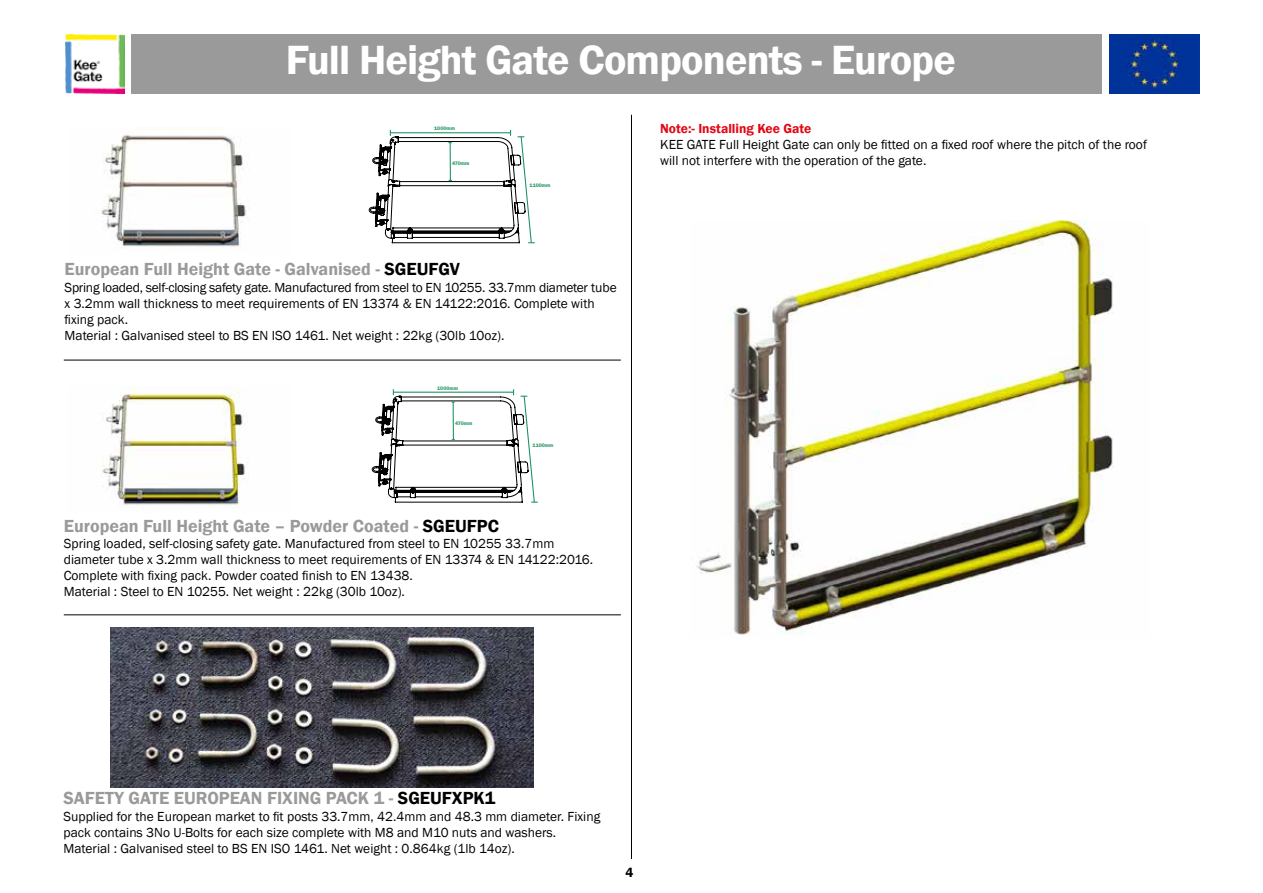
<style>
.page{position:relative;width:1263px;height:893px;background:#fff}
.page>*{position:absolute;margin:0;border:0;box-sizing:border-box;transform-origin:0 0}
.t1{font:600 42px "Franklin Gothic";letter-spacing:-.02em;color:#fff}
.t2{font:600 18px "Franklin Gothic";color:#9b9a9a}
.t3{font:13.5px/16.2px "Franklin Gothic";color:#000}
.t4{font:600 13.5px "Franklin Gothic";color:#e30613}
.t5{font:600 13.5px "Franklin Gothic";color:#000}
.t6{font:600 5.25px "Franklin Gothic";color:#1a915e}
.s1{color:#000}
</style>
<div class="page">
<div style="left:131px;top:34px;width:1068px;height:60px;background:#9b9a9a"></div>
<img style="left:66px;top:34px;width:59px;height:60px">
<div style="left:1102px;top:33px;width:97px;height:62px;background:#fff"></div>
<img style="left:1110px;top:34px;width:89px;height:60px">
<img style="left:697px;top:221px;width:416px;height:414px">
<hr style="left:631px;top:115px;width:1px;height:744px;background:#000">
<hr style="left:64px;top:360px;width:557px;height:1px;background:#000">
<hr style="left:64px;top:614px;width:557px;height:1px;background:#000">
<img style="left:101px;top:127px;width:145px;height:122px">
<svg style="left:368px;top:130px;width:167px;height:114px"></svg>
<svg style="left:371px;top:389px;width:167px;height:114px"></svg>
<img style="left:102px;top:387px;width:147px;height:121px">
<img style="left:110px;top:627px;width:423px;height:160px">
<h1 class="t1" style="left:286px;top:34px;width:671px">Full Height Gate Components - Europe</h1>
<p class="t6" style="left:434px;top:125px;width:22px">1000mm</p>
<p class="t6" style="left:452px;top:160px;width:19px">470mm</p>
<p class="t6" style="left:530px;top:182px;width:22px">1100mm</p>
<h2 class="t2" style="left:65px;top:258px;width:397px">European Full Height Gate - Galvanised - <span class="s1">SGEUFGV</span></h2>
<p class="t3" style="left:65px;top:279px;width:554px">Spring loaded, self-closing safety gate. Manufactured from steel to EN 10255. 33.7mm diameter tube x 3.2mm wall thickness to meet requirements of EN 13374 &amp; EN 14122:2016. Complete with fixing pack.<br>Material : Galvanised steel to BS EN ISO 1461. Net weight : 22kg (30lb 10oz).</p>
<p class="t6" style="left:437px;top:385px;width:22px">1000mm</p>
<p class="t6" style="left:455px;top:420px;width:19px">470mm</p>
<p class="t6" style="left:533px;top:442px;width:22px">1100mm</p>
<h2 class="t2" style="left:64px;top:514px;width:437px">European Full Height Gate – Powder Coated - <span class="s1">SGEUFPC</span></h2>
<p class="t3" style="left:64px;top:535px;width:531px">Spring loaded, self-closing safety gate. Manufactured from steel to EN 10255 33.7mm diameter tube x 3.2mm wall thickness to meet requirements of EN 13374 &amp; EN 14122:2016.<br>Complete with fixing pack. Powder coated finish to EN 13438.<br>Material : Steel to EN 10255. Net weight : 22kg (30lb 10oz).</p>
<p class="t4" style="left:660px;top:120px;width:153px">Note:- Installing Kee Gate</p>
<p class="t3" style="left:660px;top:137px;width:488px">KEE GATE Full Height Gate can only be fitted on a fixed roof where the pitch of the roof will not interfere with the operation of the gate.</p>
<h2 class="t2" style="left:64px;top:787px;width:433px">SAFETY GATE EUROPEAN FIXING PACK 1 - <span class="s1">SGEUFXPK1</span></h2>
<p class="t3" style="left:64px;top:808px;width:538px">Supplied for the European market to fit posts 33.7mm, 42.4mm and 48.3 mm diameter. Fixing pack contains 3No U-Bolts for each size complete with M8 and M10 nuts and washers.<br>Material : Galvanised steel to BS EN ISO 1461. Net weight : 0.864kg (1lb 14oz).</p>
<p class="t5" style="left:625px;top:864px;width:9px">4</p>
</div>
